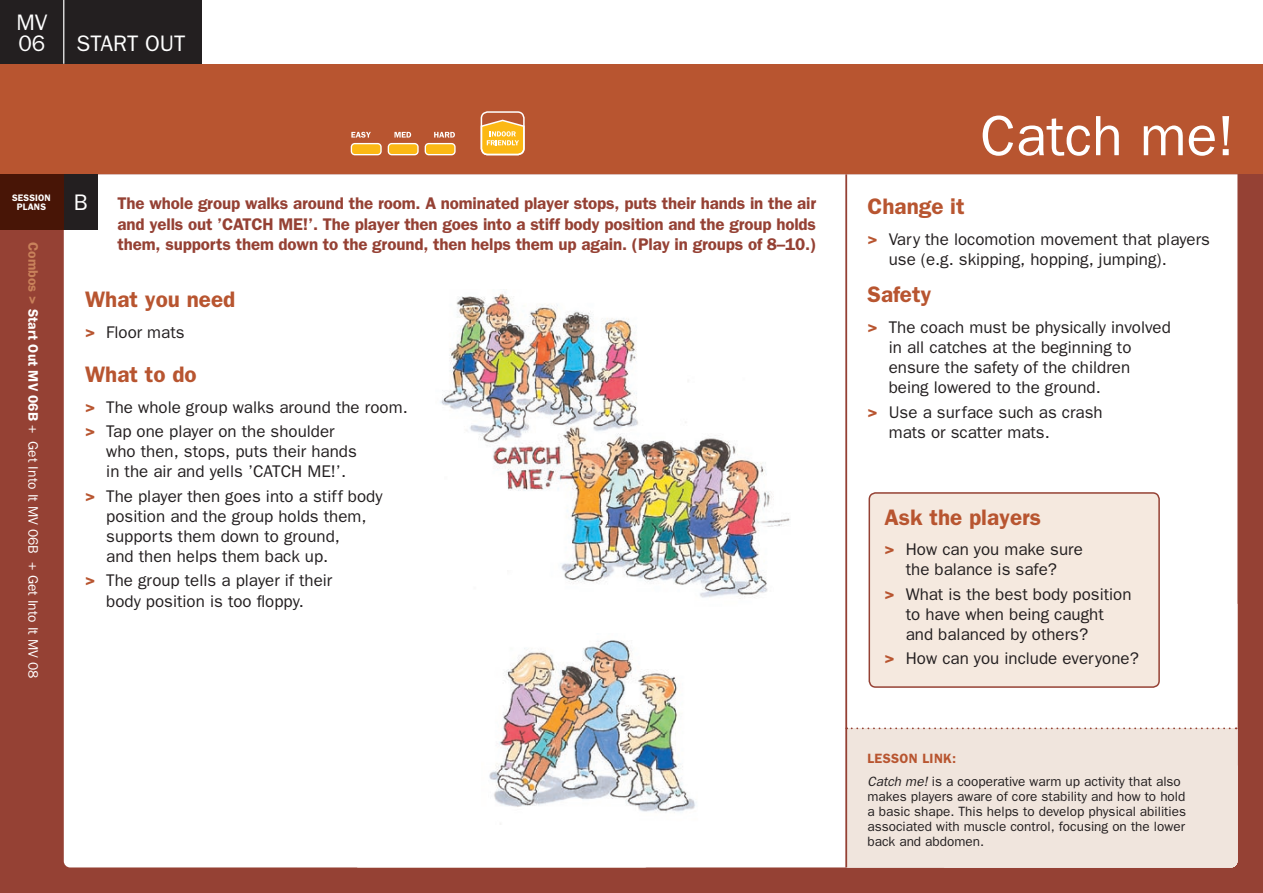
<style>
.page{position:relative;width:1263px;height:893px;background:#fff}
.page>*{position:absolute;margin:0;border:0;box-sizing:border-box;transform-origin:0 0}
.t1{font:57px "Franklin Gothic";color:#fff}
.t2{font:22.65px "Franklin Gothic";color:#fff}
.t3{font:600 22.5px "Franklin Gothic";color:#b85530}
.t4{font:22.5px/21px "Franklin Gothic";color:#fff}
.t5{font:16.95px/20.1px "Franklin Gothic";color:#231f20}
.t6{font:600 16.95px/20.2px "Franklin Gothic";letter-spacing:-.01em;color:#954134;text-align:justify}
.t7{font:13.8px "Franklin Gothic";color:#fff}
.t8{font:13.5px/15px "Franklin Gothic";color:#231f20}
.t9{font:600 13.5px "Franklin Gothic";color:#b85530}
.t10{font:600 9.45px/9.1px "Franklin Gothic";letter-spacing:.015em;color:#fff}
.s1{font-weight:600;color:#c9825b}
.s2{font-weight:600}
.s3{font-weight:600;color:#b85530}
.s4{font-style:italic}
</style>
<div class="page">
<div style="left:0;top:64px;width:1263px;height:110px;background:#b85530"></div>
<div style="left:0;top:174px;width:1263px;height:719px;background:#954134"></div>
<div style="left:64px;top:174px;width:1173px;height:693px;background:#fff"></div>
<div style="left:481px;top:111px;width:44px;height:44px;border:2px solid #fff;border-radius:6px"></div>
<svg style="left:480px;top:118px;width:45px;height:38px;background:#f2bb54"></svg>
<div style="left:0;top:0;width:202px;height:64px;background:#231f20"></div>
<hr style="left:63px;top:0;width:1px;height:64px;background:#fff">
<div style="left:351px;top:144px;width:30px;height:11px;background:#fcb814;border-radius:3px"></div>
<div style="left:351px;top:143px;width:31px;height:12px;border:1px solid #fff;border-radius:3px"></div>
<div style="left:388px;top:144px;width:30px;height:11px;background:#fcb814;border-radius:3px"></div>
<div style="left:388px;top:143px;width:31px;height:12px;border:1px solid #fff;border-radius:3px"></div>
<div style="left:425px;top:144px;width:30px;height:11px;background:#fcb814;border-radius:3px"></div>
<div style="left:425px;top:143px;width:31px;height:12px;border:1px solid #fff;border-radius:3px"></div>
<svg style="left:351px;top:132px;width:20px;height:6px"></svg>
<svg style="left:394px;top:132px;width:17px;height:6px"></svg>
<svg style="left:434px;top:132px;width:21px;height:6px"></svg>
<div style="left:847px;top:729px;width:390px;height:138px;background:#f0e5dd"></div>
<div style="left:64px;top:174px;width:34px;height:56px;background:#231f20"></div>
<div style="left:869px;top:493px;width:290px;height:194px;background:#f5e9df;border-radius:6px"></div>
<div style="left:868px;top:492px;width:292px;height:196px;border:2px solid #954134;border-radius:6px"></div>
<img style="left:482px;top:634px;width:221px;height:191px">
<img style="left:436px;top:289px;width:355px;height:318px">
<hr style="left:845px;top:174px;width:2px;height:693px;background:#954134">
<svg style="left:847px;top:727px;width:390px;height:2px"></svg>
<div style="left:0;top:174px;width:64px;height:56px;background:#481506"></div>
<h3 class="t4" style="left:16px;top:11px;width:33px">MV<br>06</h3>
<h3 class="t4" style="left:77px;top:32px;width:111px">START OUT</h3>
<p class="t10" style="left:17px;top:193px;width:31px;text-indent:-5px">SESSION<br>PLANS</p>
<p class="t7" style="left:41px;top:242px;width:438px;rotate:90deg"><span class="s1">Combos &gt;</span> <span class="s2">Start Out MV 06B</span> + Get Into It MV 06B + Get Into It MV 08</p>
<h2 class="t2" style="left:74px;top:189px;width:15px">B</h2>
<p class="t6" style="left:118px;top:193px;width:700px">The whole group walks around the room. A nominated player stops, puts their hands in the air and yells out ’CATCH ME!’. The player then goes into a stiff body position and the group holds them, supports them down to the ground, then helps them up again. (Play in groups of 8–10.)</p>
<h3 class="t3" style="left:85px;top:286px;width:152px">What you need</h3>
<p class="t5" style="left:85px;top:322px;width:101px"><span class="s3">&gt;</span> Floor mats</p>
<h3 class="t3" style="left:85px;top:361px;width:113px">What to do</h3>
<p class="t5" style="left:85px;top:395px;width:324px;line-height:24.3px"><span class="s3">&gt;</span> The whole group walks around the room. <span class="s3">&gt;</span> Tap one player on the shoulder</p>
<p class="t5" style="left:106px;top:441px;width:252px">who then, stops, puts their hands in the air and yells ’CATCH ME!’.</p>
<p class="t5" style="left:106px;top:486px;width:278px;text-indent:-21px"><span class="s3">&gt;</span> The player then goes into a stiff body position and the group holds them, supports them down to ground,<br>and then helps them back up.</p>
<p class="t5" style="left:85px;top:570px;width:249px;text-align:center"><span class="s3">&gt;</span> The group tells a player if their body position is too floppy.</p>
<h1 class="t1" style="left:980px;top:103px;width:256px">Catch me!</h1>
<h3 class="t3" style="left:867px;top:193px;width:99px">Change it</h3>
<p class="t5" style="left:889px;top:228px;width:323px;text-indent:-21px"><span class="s3">&gt;</span> Vary the locomotion movement that players use (e.g. skipping, hopping, jumping).</p>
<h3 class="t3" style="left:867px;top:281px;width:65px">Safety</h3>
<p class="t5" style="left:889px;top:317px;width:284px;text-indent:-21px"><span class="s3">&gt;</span> The coach must be physically involved in all catches at the beginning to ensure the safety of the children being lowered to the ground.</p>
<p class="t5" style="left:889px;top:401px;width:215px;text-indent:-21px"><span class="s3">&gt;</span> Use a surface such as crash mats or scatter mats.</p>
<h3 class="t3" style="left:884px;top:504px;width:158px">Ask the players</h3>
<p class="t5" style="left:884px;top:539px;width:200px;text-align:center"><span class="s3">&gt;</span> How can you make sure the balance is safe?</p>
<p class="t5" style="left:906px;top:584px;width:227px;text-indent:-21px"><span class="s3">&gt;</span> What is the best body position to have when being caught and balanced by others?</p>
<p class="t5" style="left:884px;top:648px;width:256px"><span class="s3">&gt;</span> How can you include everyone?</p>
<p class="t8" style="left:867px;top:746px;width:315px;line-height:23.5px;text-indent:32px"><span class="s3">on link:<br></span><span class="s4">Catch me!</span> is a cooperative warm up activity that also</p>
<p class="t8" style="left:867px;top:789px;width:320px;text-align:justify">makes players aware of core stability and how to hold a basic shape. This helps to develop physical abilities associated with muscle control, focusing on the lower back and abdomen.</p>
<p class="t9" style="left:867px;top:750px;width:16px">Less</p>
</div>
